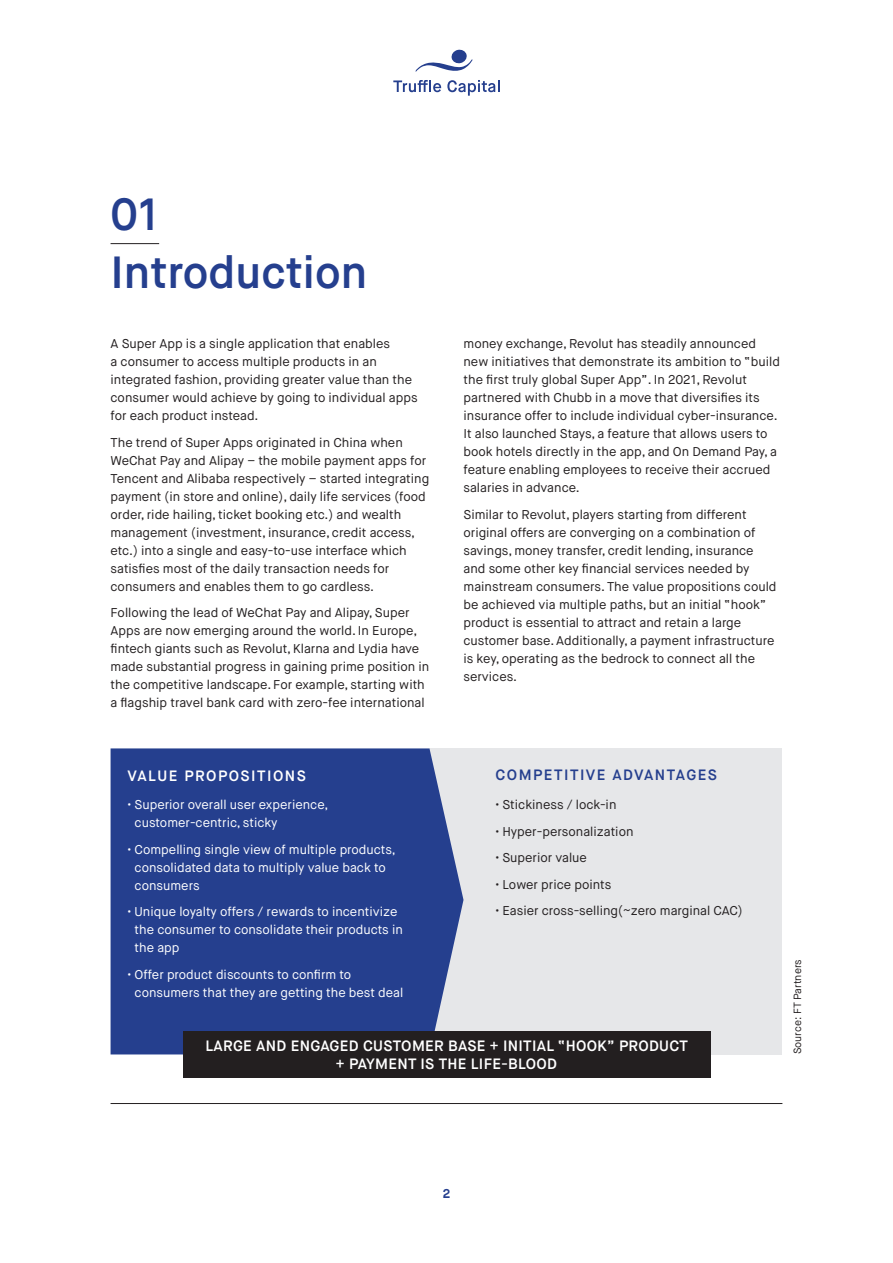
<style>
.page{position:relative;width:893px;height:1263px;background:#fff}
.page>*{position:absolute;margin:0;border:0;box-sizing:border-box;transform-origin:0 0}
.t1{font:600 45px "Maison Neue";color:#253f8e}
.t2{font:600 15px/18px "Maison Neue";letter-spacing:.02em;color:#fff;text-align:center}
.t3{font:600 15px "Maison Neue";letter-spacing:.1em;color:#253f8e}
.t4{font:600 15px "Maison Neue";letter-spacing:.1em;color:#fff}
.t5{font:12.75px/18px "Maison Neue";color:#231f20}
.t6{font:12.75px/18px "Maison Neue";color:#fff}
.t7{font:700 12.75px "Maison Neue";color:#253f8e}
.t8{font:10.5px "Maison Neue";color:#231f20}
</style>
<div class="page">
<div style="left:429px;top:748px;width:353px;height:306px;background:#e6e7e9"></div>
<div style="left:111px;top:748px;width:352px;height:306px;background:#253f8e"></div>
<svg style="left:447px;top:80px;width:53px;height:16px"></svg>
<svg style="left:415px;top:49px;width:58px;height:23px"></svg>
<svg style="left:393px;top:80px;width:48px;height:12px"></svg>
<hr style="left:111px;top:1103px;width:671px;height:1px;background:#231f20">
<hr style="left:111px;top:243px;width:48px;height:1px;background:#231f20">
<div style="left:183px;top:1031px;width:527px;height:47px;background:#231f20"></div>
<p class="t1" style="left:111px;top:186px;width:50px">01</p>
<p class="t1" style="left:111px;top:243px;width:258px">Introduction</p>
<p class="t5" style="left:111px;top:335px;width:309px">A Super App is a single application that enables<br>a consumer to access multiple products in an integrated fashion, providing greater value than the consumer would achieve by going to individual apps for each product instead.</p>
<p class="t5" style="left:111px;top:433px;width:320px">The trend of Super Apps originated in China when WeChat Pay and Alipay – the mobile payment apps for Tencent and Alibaba respectively – started integrating payment (in store and online), daily life services (food order, ride hailing, ticket booking etc.) and wealth management (investment, insurance, credit access, etc.) into a single and easy-to-use interface which satisfies most of the daily transaction needs for consumers and enables them to go cardless.</p>
<p class="t5" style="left:111px;top:604px;width:320px">Following the lead of WeChat Pay and Alipay, Super Apps are now emerging around the world. In Europe, fintech giants such as Revolut, Klarna and Lydia have made substantial progress in gaining prime position in the competitive landscape. For example, starting with a flagship travel bank card with zero-fee international</p>
<p class="t5" style="left:463px;top:335px;width:318px">money exchange, Revolut has steadily announced new initiatives that demonstrate its ambition to “build the first truly global Super App”. In 2021, Revolut partnered with Chubb in a move that diversifies its insurance offer to include individual cyber-insurance.<br>It also launched Stays, a feature that allows users to book hotels directly in the app, and On Demand Pay, a feature enabling employees to receive their accrued salaries in advance.</p>
<p class="t5" style="left:463px;top:505px;width:314px">Similar to Revolut, players starting from different original offers are converging on a combination of savings, money transfer, credit lending, insurance and some other key financial services needed by mainstream consumers. The value propositions could be achieved via multiple paths, but an initial “hook” product is essential to attract and retain a large customer base. Additionally, a payment infrastructure is key, operating as the bedrock to connect all the services.</p>
<p class="t4" style="left:128px;top:767px;width:180px">VALUE PROPOSITIONS</p>
<p class="t6" style="left:135px;top:796px;width:195px;text-indent:-7px">• Superior overall user experience, customer-centric, sticky</p>
<p class="t6" style="left:135px;top:840px;width:263px;text-indent:-7px">• Compelling single view of multiple products, consolidated data to multiply value back to consumers</p>
<p class="t6" style="left:135px;top:903px;width:270px;text-indent:-7px">• Unique loyalty offers / rewards to incentivize the consumer to consolidate their products in the app</p>
<p class="t6" style="left:135px;top:965px;width:270px;text-indent:-7px">• Offer product discounts to confirm to consumers that they are getting the best deal</p>
<p class="t3" style="left:495px;top:765px;width:223px">COMPETITIVE ADVANTAGES</p>
<p class="t5" style="left:495px;top:796px;width:123px">• Stickiness / lock-in</p>
<p class="t5" style="left:495px;top:822px;width:140px">• Hyper-personalization</p>
<p class="t5" style="left:495px;top:849px;width:93px">• Superior value</p>
<p class="t5" style="left:495px;top:875px;width:117px">• Lower price points</p>
<p class="t5" style="left:495px;top:902px;width:249px">• Easier cross-selling(~zero marginal CAC)</p>
<p class="t2" style="left:205px;top:1037px;width:484px">LARGE AND ENGAGED CUSTOMER BASE + INITIAL “HOOK” PRODUCT + PAYMENT IS THE LIFE-BLOOD</p>
<p class="t8" style="left:791px;top:1054px;width:97px;rotate:-90deg">Source: FT Partners</p>
<p class="t7" style="left:443px;top:1186px;width:9px">2</p>
</div>
